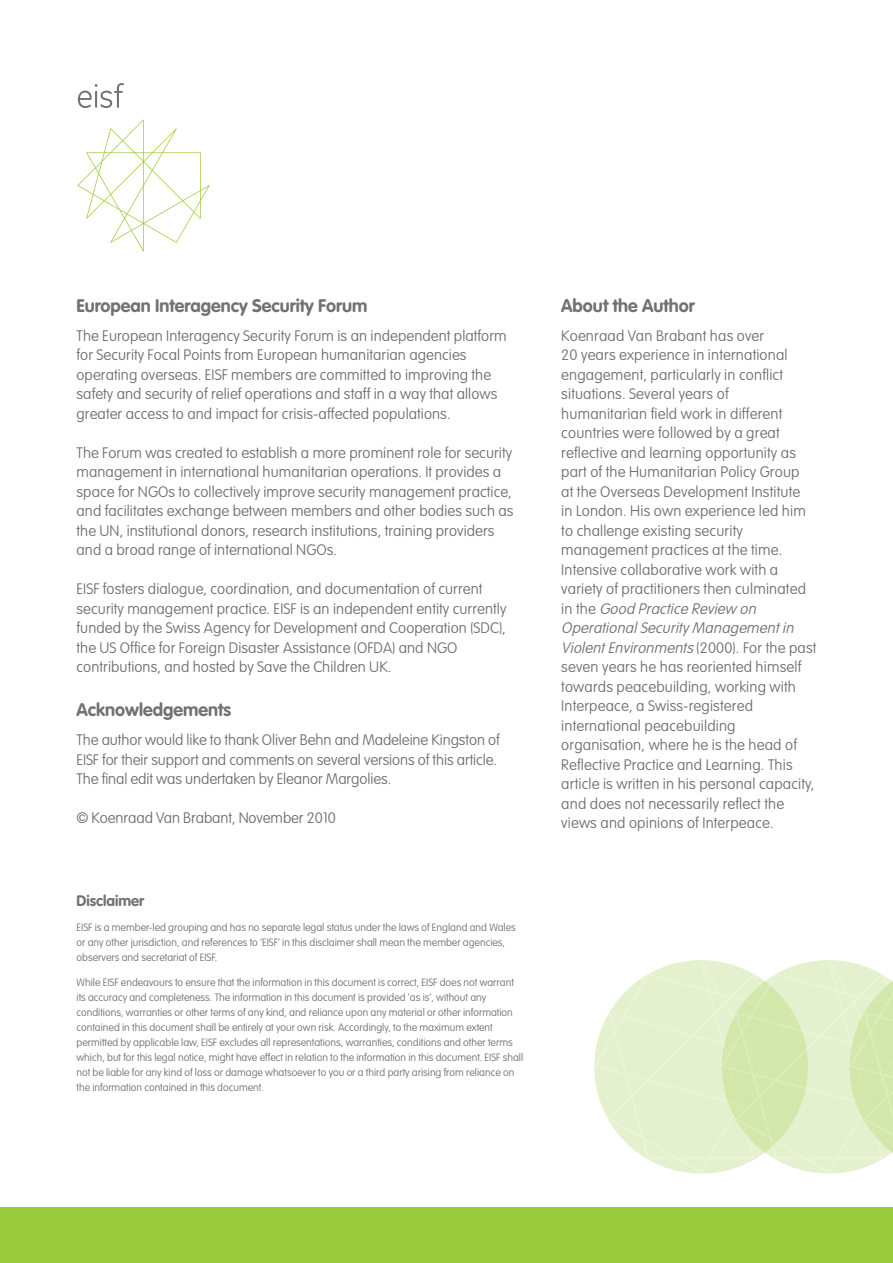
<style>
.page{position:relative;width:893px;height:1263px;background:#fff}
.page>*{position:absolute;margin:0;border:0;box-sizing:border-box;transform-origin:0 0}
.t1{font:700 18px "VAG Rounded Std";color:#717074}
.t2{font:100 15px/19.5px "VAG Rounded Std";letter-spacing:.005em;color:#717074}
.t3{font:700 15px "VAG Rounded Std";color:#717074}
.t4{font:100 10.5px/15px "VAG Rounded Std";color:#717074}
.s1{font-style:italic}
</style>
<div class="page">
<div style="left:0;top:1208px;width:892px;height:55px;background:#99ca3b"></div>
<svg style="left:77px;top:120px;width:133px;height:132px"></svg>
<svg style="left:78px;top:83px;width:46px;height:25px"></svg>
<div style="left:594px;top:961px;width:214px;height:212px;background:#e5f1ce;border-radius:50%"></div>
<svg style="left:722px;top:960px;width:170px;height:214px;background:#e1efc6"></svg>
<img style="left:849px;top:981px;width:43px;height:172px">
<p class="t1" style="left:77px;top:295px;width:293px">European Interagency Security Forum</p>
<p class="t2" style="left:77px;top:326px;width:432px">The European Interagency Security Forum is an independent platform for Security Focal Points from European humanitarian agencies operating overseas. EISF members are committed to improving the safety and security of relief operations and staff in a way that allows greater access to and impact for crisis-affected populations.</p>
<p class="t2" style="left:77px;top:443px;width:438px">The Forum was created to establish a more prominent role for security management in international humanitarian operations. It provides a space for NGOs to collectively improve security management practice, and facilitates exchange between members and other bodies such as the UN, institutional donors, research institutions, training providers and a broad range of international NGOs.</p>
<p class="t2" style="left:77px;top:580px;width:431px">EISF fosters dialogue, coordination, and documentation of current security management practice. EISF is an independent entity currently funded by the Swiss Agency for Development and Cooperation (SDC), the US Office for Foreign Disaster Assistance (OFDA) and NGO contributions, and hosted by Save the Children UK.</p>
<p class="t1" style="left:77px;top:699px;width:156px">Acknowledgements</p>
<p class="t2" style="left:77px;top:731px;width:425px">The author would like to thank Oliver Behn and Madeleine Kingston of<br>EISF for their support and comments on several versions of this article.<br>The final edit was undertaken by Eleanor Margolies.</p>
<p class="t2" style="left:77px;top:809px;width:261px">© Koenraad Van Brabant, November 2010</p>
<p class="t3" style="left:77px;top:892px;width:69px">Disclaimer</p>
<p class="t4" style="left:77px;top:920px;width:441px">EISF is a member-led grouping and has no separate legal status under the laws of England and Wales or any other jurisdiction, and references to ‘EISF’ in this disclaimer shall mean the member agencies, observers and secretariat of EISF.</p>
<p class="t4" style="left:77px;top:975px;width:448px">While EISF endeavours to ensure that the information in this document is correct, EISF does not warrant its accuracy and completeness. The information in this document is provided ‘as is’, without any conditions, warranties or other terms of any kind, and reliance upon any material or other information contained in this document shall be entirely at your own risk. Accordingly, to the maximum extent permitted by applicable law, EISF excludes all representations, warranties, conditions and other terms which, but for this legal notice, might have effect in relation to the information in this document. EISF shall not be liable for any kind of loss or damage whatsoever to you or a third party arising from reliance on the information contained in this document.</p>
<p class="t1" style="left:561px;top:295px;width:135px">About the Author</p>
<p class="t2" style="left:561px;top:326px;width:257px">Koenraad Van Brabant has over<br>20 years experience in international engagement, particularly in conflict situations. Several years of humanitarian field work in different countries were followed by a great reflective and learning opportunity as part of the Humanitarian Policy Group<br>at the Overseas Development Institute<br>in London. His own experience led him to challenge existing security management practices at the time.<br>Intensive collaborative work with a variety of practitioners then culminated<br>i n t h e <span class="s1">Good Practice Review on Operational Security Management in ViolentEnvironments</span>(2000). For the past seven years he has reoriented himself towards peacebuilding, working with Interpeace, a Swiss-registered international peacebuilding organisation, where he is the head of Reflective Practice and Learning. This article is written in his personal capacity, and does not necessarily reflect the views and opinions of Interpeace.</p>
</div>
